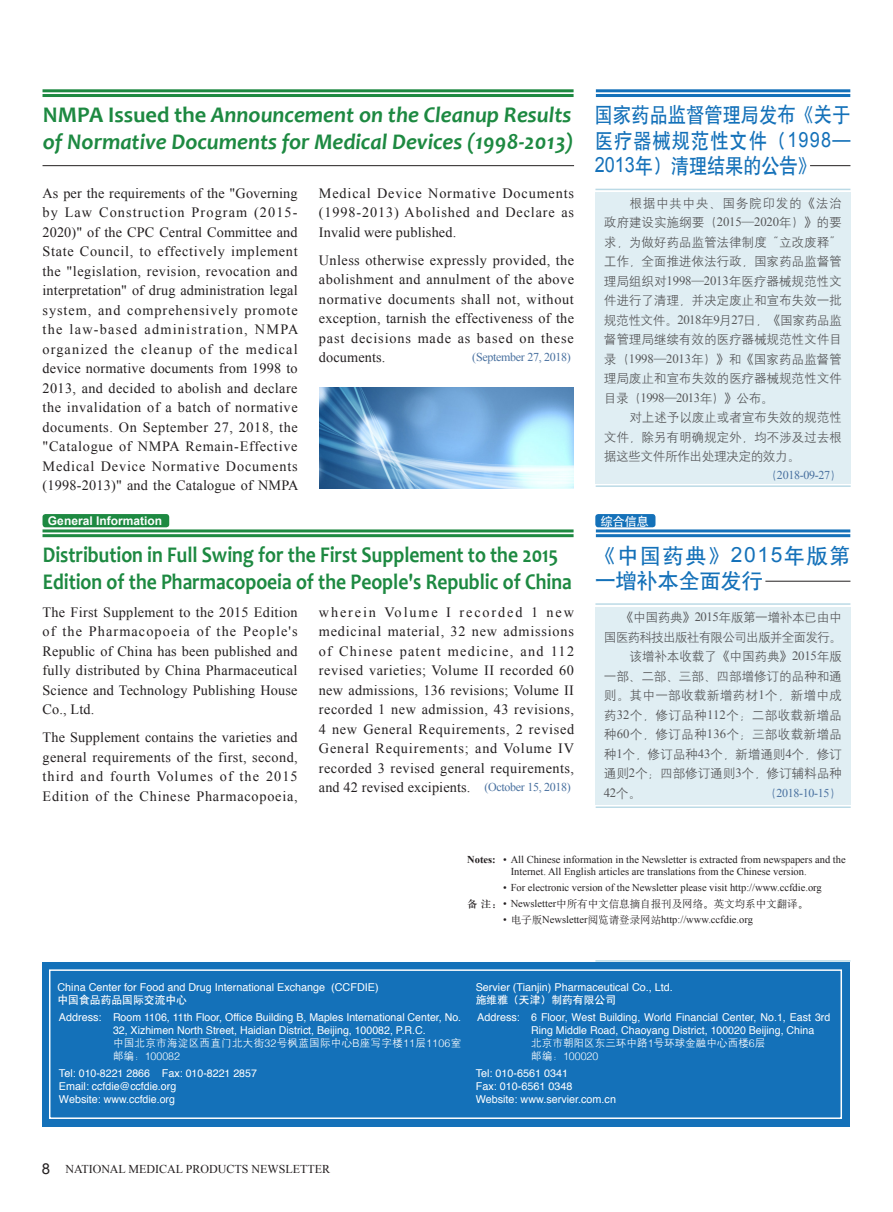
<style>
.page{position:relative;width:893px;height:1212px;background:#fff}
.page>*{position:absolute;margin:0;border:0;box-sizing:border-box;transform-origin:0 0}
.英文标题{font:700 22.5px/26.2px "Candara";color:#1d8941;scale:.87 1}
.英文标题-2{font:italic 700 22.5px/26.2px "Candara";color:#1d8941}
.中文标题{font:21px/25.2px "H Yb 1 gj";letter-spacing:.01em;color:#1471b9;text-align:justify;scale:.86 1}
.中文标题-2{font:21px/25.2px "H Yb 1 gj";letter-spacing:.01em;color:#1471b9}
.t1{font:15px "Arial";color:#231f20}
.英文{font:14.25px/19.5px "Times New Roman";letter-spacing:.035em;color:#231f20;text-align:justify}
.中文{font:12.75px/19.5px "H Yg 2 gj";letter-spacing:-.02em;color:#57585a;text-align:justify}
.中文-2{font:12.75px/19.5px "H Yg 2 gj";letter-spacing:-.07em;color:#57585a;text-align:right}
.t2{font:12px "Times New Roman";color:#231f20}
.中文-3{font:12px "Times New Roman";letter-spacing:-.025em;color:#48709f}
.英文-2{font:12px "Times New Roman";letter-spacing:-.025em;color:#48709f}
.中文标题-3{font:700 12px "Arial";color:#fff}
.中文标题-4{font:12px "H Yb 1 gj";color:#fff}
.t3{font:10.8px/12.9px "Helvetica";color:#fff}
.t4{font:10.8px/13.6px "H Yg 2 gj";letter-spacing:.02em;color:#fff}
.t5{font:10.8px "H Yb 1 gj";color:#fff}
.t6{font:10.8px "H Yg 2 gj";color:#fff}
.t7{font:300 10.8px "Helvetica";color:#fff}
.t8{font:10.5px/12px "Times New Roman";color:#231f20;text-align:center}
.t9{font:10.5px "H Ya 6 gj";color:#231f20}
.s1{font-style:normal}
.s2{font-family:"Arial"}
.s3{font-family:"Times New Roman"}
.s4{font-family:"H Yg 2 gj"}
.s5{font-size:12px;color:#48709f}
.s6{font-weight:700}
.s7{font-family:"H Ya 3 gj"}
.s8{font-family:"H Ya 6 gj"}
.s9{font-family:"Helvetica";font-weight:300}
.s10{font-family:"H Yg 2 gj";font-weight:400}
</style>
<div class="page">
<div style="left:42px;top:962px;width:808px;height:164px;background:#1471b9"></div>
<div style="left:49px;top:969px;width:793px;height:150px;border:2px solid #fff"></div>
<hr style="left:595px;top:960px;width:255px;height:2px;background:#bbdae6">
<hr style="left:596px;top:485px;width:255px;height:2px;background:#bbdae6">
<hr style="left:596px;top:806px;width:255px;height:2px;background:#bbdae6">
<div style="left:595px;top:192px;width:255px;height:291px;background:#e0eef3"></div>
<div style="left:595px;top:607px;width:255px;height:197px;background:#e0eef3"></div>
<hr style="left:595px;top:189px;width:255px;height:1px;background:#bbdae6">
<hr style="left:595px;top:603px;width:255px;height:2px;background:#bbdae6">
<hr style="left:596px;top:89px;width:254px;height:3px;background:#1471b9">
<hr style="left:596px;top:94px;width:254px;height:3px;background:#1471b9">
<hr style="left:43px;top:89px;width:531px;height:3px;background:#1d8941">
<hr style="left:43px;top:94px;width:531px;height:3px;background:#1d8941">
<hr style="left:596px;top:529px;width:254px;height:3px;background:#1471b9">
<hr style="left:596px;top:534px;width:254px;height:3px;background:#1471b9">
<hr style="left:43px;top:529px;width:531px;height:3px;background:#1d8941">
<hr style="left:43px;top:534px;width:531px;height:3px;background:#1d8941">
<hr style="left:43px;top:165px;width:531px;height:1px;background:#231f20">
<hr style="left:765px;top:581px;width:85px;height:1px;background:#231f20">
<hr style="left:810px;top:165px;width:40px;height:1px;background:#231f20">
<img style="left:319px;top:387px;width:255px;height:102px">
<div style="left:595px;top:514px;width:60px;height:13px;background:#1471b9;border-radius:3px"></div>
<div style="left:43px;top:514px;width:126px;height:13px;background:#1d8941;border-radius:3px"></div>
<p class="英文标题-2" style="left:43px;top:102px;width:532px"><span class="s1">NMPA Issued the</span> Announcement on the Cleanup Results of Normative Documents for Medical Devices (1998-2013)</p>
<p class="英文" style="left:43px;top:183px;width:257px">As per the requirements of the "Governing by Law Construction Program (2015- 2020)" of the CPC Central Committee and State Council, to effectively implement the "legislation, revision, revocation and interpretation" of drug administration legal system, and comprehensively promote the law-based administration, NMPA organized the cleanup of the medical device normative documents from 1998 to 2013, and decided to abolish and declare the invalidation of a batch of normative documents. On September 27, 2018, the "Catalogue of NMPA Remain-Effective Medical Device Normative Documents (1998-2013)" and the Catalogue of NMPA</p>
<p class="英文" style="left:319px;top:183px;width:257px">Medical Device Normative Documents (1998-2013) Abolished and Declare as Invalid were published.</p>
<p class="英文" style="left:319px;top:250px;width:257px">Unless otherwise expressly provided, the abolishment and annulment of the above normative documents shall not, without exception, tarnish the effectiveness of the past decisions made as based on these documents.</p>
<p class="英文-2" style="left:472px;top:349px;width:100px">(September 27, 2018)</p>
<p class="中文标题" style="left:595px;top:103px;width:299px">国家药品监督管理局发布《关于医疗器械规范性文件（<span class="s2">1998</span>— <span class="s2">2013</span>年）清理结果的公告》</p>
<p class="中文" style="left:604px;top:193px;width:240px;text-indent:26px">根据中共中央、国务院印发的《法治政府建设实施纲要（<span class="s3">2015</span>—<span class="s3">2020</span>年）》的要求，为做好药品监管法律制度“立改废释”工作，全面推进依法行政，国家药品监督管理局组织对<span class="s3">1998</span>—<span class="s3">2013</span>年医疗器械规范性文件进行了清理，并决定废止和宣布失效一批规范性文件。<span class="s3">2018</span>年<span class="s3">9</span>月<span class="s3">27</span>日，《国家药品监督管理局继续有效的医疗器械规范性文件目录（<span class="s3">1998</span>—<span class="s3">2013</span>年）》和《国家药品监督管理局废止和宣布失效的医疗器械规范性文件目录（<span class="s3">1998</span>—<span class="s3">2013</span>年）》公布。</p>
<p class="中文" style="left:604px;top:408px;width:240px;text-indent:26px">对上述予以废止或者宣布失效的规范性文件，除另有明确规定外，均不涉及过去根据这些文件所作出处理决定的效力。</p>
<p class="中文-3" style="left:765px;top:467px;width:78px"><span class="s4">（</span>2018-09-27<span class="s4">）</span></p>
<p class="中文标题-3" style="left:48px;top:513px;width:116px">General Information</p>
<p class="中文标题-4" style="left:601px;top:515px;width:49px">综合信息</p>
<p class="英文标题" style="left:43px;top:542px;width:610px">Distribution in Full Swing for the First Supplement to the 2015<br>Edition of the Pharmacopoeia of the People's Republic of China</p>
<p class="中文标题-2" style="left:595px;top:543px;width:257px">《中国药典》<span class="s2">2015</span>年版第一增补本全面发行</p>
<p class="英文" style="left:43px;top:602px;width:257px">The First Supplement to the 2015 Edition of the Pharmacopoeia of the People's Republic of China has been published and fully distributed by China Pharmaceutical Science and Technology Publishing House Co., Ltd.</p>
<p class="英文" style="left:43px;top:727px;width:257px">The Supplement contains the varieties and general requirements of the first, second, third and fourth Volumes of the 2015<br>Edition of the Chinese Pharmacopoeia,</p>
<p class="英文" style="left:319px;top:602px;width:257px">wherein Volume I recorded 1 new medicinal material, 32 new admissions of Chinese patent medicine, and 112 revised varieties; Volume II recorded 60 new admissions, 136 revisions; Volume II recorded 1 new admission, 43 revisions, 4 new General Requirements, 2 revised General Requirements; and Volume IV recorded 3 revised general requirements, and 42 revised excipients. <span class="s5">(October 15, 2018)</span></p>
<p class="中文-2" style="left:604px;top:608px;width:240px">《中国药典》<span class="s3">2015</span>年版第一增补本已由中<br>国医药科技出版社有限公司出版并全面发行。</p>
<p class="中文" style="left:604px;top:647px;width:240px;text-indent:26px">该增补本收载了《中国药典》<span class="s3">2015</span>年版一部、二部、三部、四部增修订的品种和通则。其中一部收载新增药材<span class="s3">1</span>个，新增中成药<span class="s3">32</span>个，修订品种<span class="s3">112</span>个；二部收载新增品种<span class="s3">60</span>个，修订品种<span class="s3">136</span>个；三部收载新增品种<span class="s3">1</span>个，修订品种<span class="s3">43</span>个，新增通则<span class="s3">4</span>个，修订通则<span class="s3">2</span>个；四部修订通则<span class="s3">3</span>个，修订辅料品种<span class="s3">42</span>个。</p>
<p class="中文-3" style="left:765px;top:784px;width:78px"><span class="s4">（</span>2018-10-15<span class="s4">）</span></p>
<p class="t8" style="left:467px;top:853px;width:380px"><span class="s6">Notes:</span> • All Chinese information in the Newsletter is extracted from newspapers and the<br>Internet. All English articles are translations from the Chinese version.</p>
<p class="t8" style="left:503px;top:881px;width:320px">• For electronic version of the Newsletter please visit http://www.ccfdie.org</p>
<p class="t9" style="left:467px;top:899px;width:342px"><span class="s7">备 注</span>： <span class="s3">• Newsletter</span>中所有中文信息摘自报刊及网络。英文均系中文翻译。</p>
<p class="t8" style="left:503px;top:914px;width:251px">• <span class="s8">电子版</span>Newsletter<span class="s8">阅览请登录网站</span>http://www.ccfdie.org</p>
<p class="t3" style="left:57px;top:981px;width:323px">China Center for Food and Drug International Exchange (CCFDIE)</p>
<p class="t5" style="left:57px;top:995px;width:131px">中国食品药品国际交流中心</p>
<p class="t3" style="left:113px;top:1011px;width:350px;text-indent:-54px">Address: Room 1106, 11th Floor, Office Building B, Maples International Center, No.<br>32, Xizhimen North Street, Haidian District, Beijing, 100082, P.R.C.</p>
<p class="t4" style="left:113px;top:1036px;width:350px">中国北京市海淀区西直门北大街<span class="s9">32</span>号枫蓝国际中心<span class="s9">B</span>座写字楼<span class="s9">11</span>层<span class="s9">1106</span>室邮编：<span class="s9">100082</span></p>
<p class="t3" style="left:59px;top:1067px;width:199px">Tel: 010-8221 2866 Fax: 010-8221 2857</p>
<p class="t3" style="left:59px;top:1080px;width:119px">Email: ccfdie@ccfdie.org</p>
<p class="t3" style="left:59px;top:1093px;width:117px">Website: www.ccfdie.org</p>
<p class="t3" style="left:476px;top:981px;width:199px">Servier (Tianjin) Pharmaceutical Co., Ltd.</p>
<p class="t5" style="left:476px;top:995px;width:142px">施维雅（天津）制药有限公司</p>
<p class="t3" style="left:531px;top:1011px;width:301px;text-indent:-54px">Address: 6 Floor, West Building, World Financial Center, No.1, East 3rd<br>Ring Middle Road, Chaoyang District, 100020 Beijing, China</p>
<p class="t6" style="left:531px;top:1038px;width:236px">北京市朝阳区东三环中路<span class="s9">1</span>号环球金融中心西楼<span class="s9">6</span>层</p>
<p class="t7" style="left:531px;top:1047px;width:69px"><span class="s10">邮编：</span>100020</p>
<p class="t3" style="left:476px;top:1067px;width:94px">Tel: 010-6561 0341</p>
<p class="t3" style="left:476px;top:1080px;width:98px">Fax: 010-6561 0348</p>
<p class="t3" style="left:476px;top:1093px;width:142px">Website: www.servier.com.cn</p>
<p class="t1" style="left:42px;top:1159px;width:10px">8</p>
<p class="t2" style="left:65px;top:1161px;width:266px">NATIONAL MEDICAL PRODUCTS NEWSLETTER</p>
</div>
